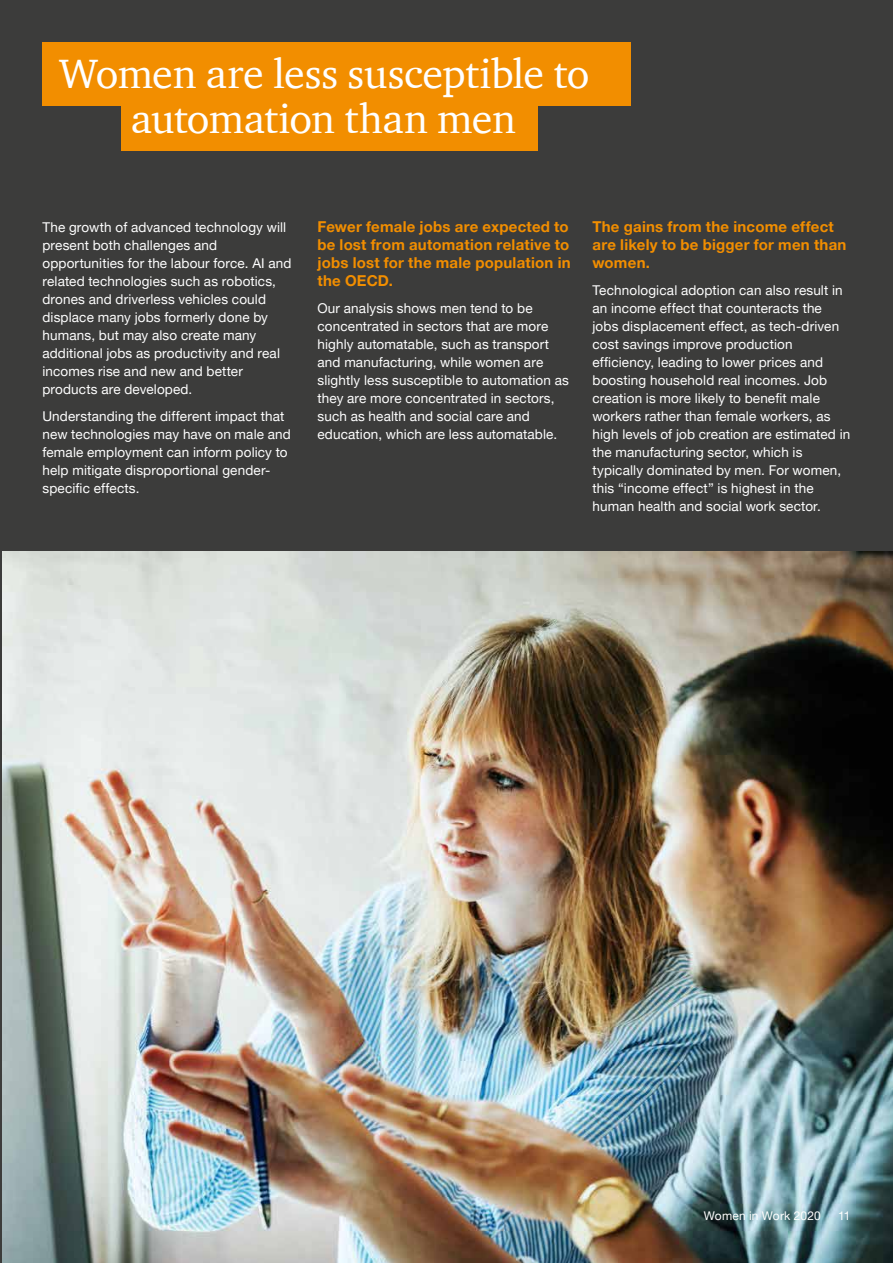
<style>
.page{position:relative;width:893px;height:1263px;background:#3c3c3b}
.page>*{position:absolute;margin:0;border:0;box-sizing:border-box;transform-origin:0 0}
.t1{font:42px/45px "ITC Charter Com";letter-spacing:-.01em;color:#fff;text-align:center}
.t2{font:700 15px/18px "Helvetica Neue LT Pro";letter-spacing:.015em;color:#f28e00}
.t3{font:13.5px/18px "Helvetica Neue LT Pro";letter-spacing:.01em;color:#fff}
.t4{font:12px "Helvetica Neue LT Pro";letter-spacing:.015em;color:#fff}
</style>
<div class="page">
<img style="left:2px;top:552px;width:891px;height:711px">
<div style="left:43px;top:43px;width:588px;height:63px;background:#f28e00"></div>
<div style="left:121px;top:87px;width:417px;height:64px;background:#f28e00"></div>
<h1 class="t1" style="left:59px;top:50px;width:532px">Women are less susceptible to automation than men</h1>
<p class="t3" style="left:42px;top:217px;width:251px">The growth of advanced technology will present both challenges and opportunities for the labour force. AI and related technologies such as robotics, drones and driverless vehicles could displace many jobs formerly done by humans, but may also create many additional jobs as productivity and real incomes rise and new and better products are developed.</p>
<p class="t3" style="left:42px;top:406px;width:250px">Understanding the different impact that new technologies may have on male and female employment can inform policy to help mitigate disproportional gender&shy;specific effects.</p>
<p class="t2" style="left:317px;top:217px;width:255px">Fewer female jobs are expected to be lost from automation relative to jobs lost for the male population in the OECD.</p>
<p class="t3" style="left:317px;top:298px;width:253px">Our analysis shows men tend to be concentrated in sectors that are more highly automatable, such as transport and manufacturing, while women are slightly less susceptible to automation as they are more concentrated in sectors, such as health and social care and education, which are less automatable.</p>
<p class="t2" style="left:592px;top:217px;width:256px">The gains from the income effect are likely to be bigger for men than women.</p>
<p class="t3" style="left:592px;top:280px;width:259px">Technological adoption can also result in an income effect that counteracts the jobs displacement effect, as tech-driven cost savings improve production efficiency, leading to lower prices and boosting household real incomes. Job creation is more likely to benefit male workers rather than female workers, as high levels of job creation are estimated in the manufacturing sector, which is typically dominated by men. For women, this “income effect” is highest in the human health and social work sector.</p>
<p class="t4" style="left:704px;top:1209px;width:118px">Women in Work 2020</p>
<p class="t4" style="left:838px;top:1209px;width:14px">11</p>
</div>
